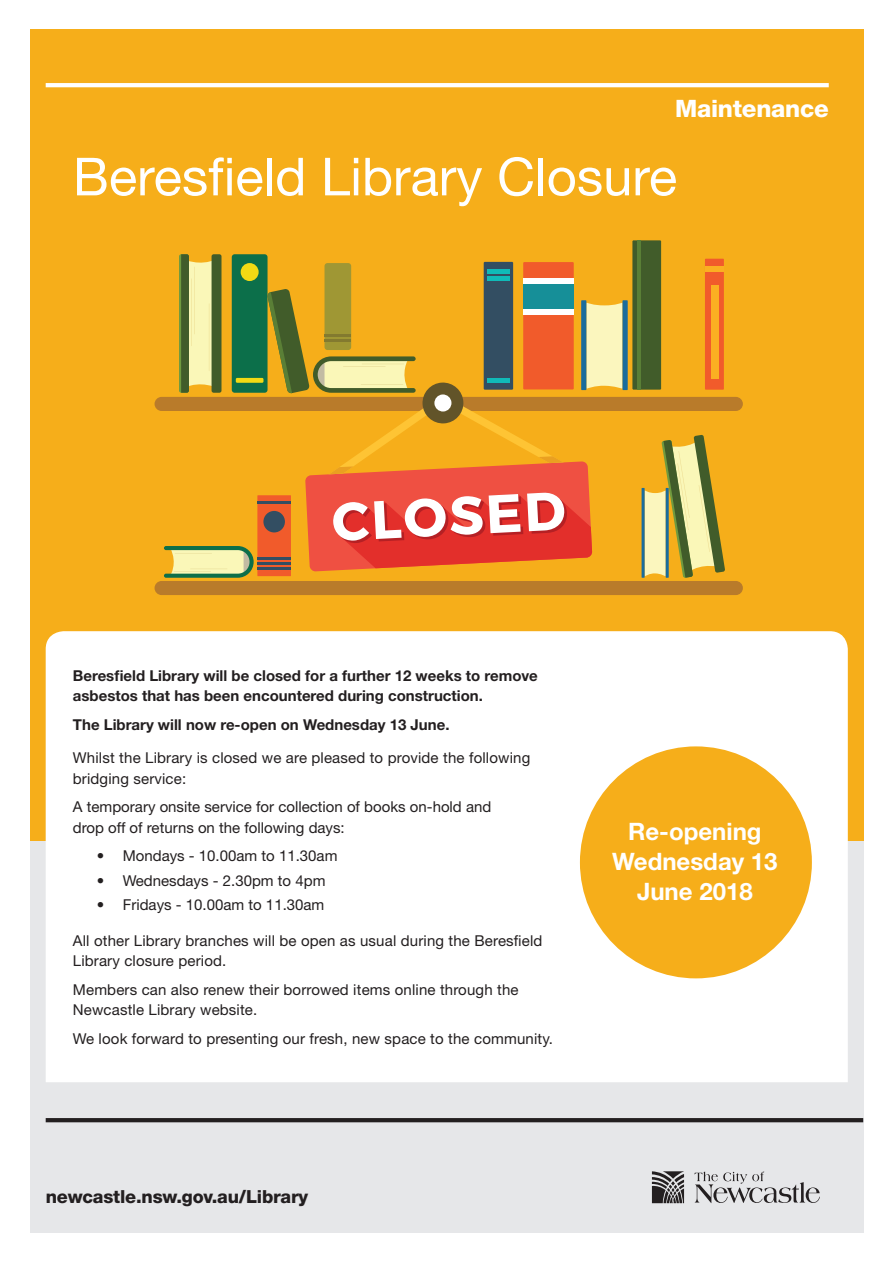
<style>
.page{position:relative;width:893px;height:1263px;background:#fff}
.page>*{position:absolute;margin:0;border:0;box-sizing:border-box;transform-origin:0 0}
.t1{font:52.5px "Helvetica Neue LT Std";color:#fff}
.t2{font:700 24px/30px "Helvetica Neue LT Std";color:#fff;text-align:center}
.t3{font:800 24px "Helvetica Neue LT Std";letter-spacing:-.01em;color:#fff}
.t4{font:800 18px "Helvetica Neue LT Std";letter-spacing:-.01em;color:#231f20}
.t5{font:15px/20.1px "Helvetica Neue LT Std";letter-spacing:.01em;color:#231f20}
.t6{font:700 15px/20.1px "Helvetica Neue LT Std";color:#231f20}
</style>
<div class="page">
<div style="left:30px;top:678px;width:833px;height:555px;background:#e6e7e9"></div>
<div style="left:30px;top:30px;width:833px;height:811px;background:#f6ae1a"></div>
<svg style="left:694px;top:1171px;width:126px;height:32px"></svg>
<svg style="left:652px;top:1171px;width:32px;height:32px"></svg>
<svg style="left:46px;top:1118px;width:817px;height:4px;background:#262223"></svg>
<hr style="left:46px;top:83px;width:783px;height:4px;background:#fff">
<div style="left:155px;top:397px;width:588px;height:14px;background:#b97b2a;border-radius:7px"></div>
<div style="left:155px;top:581px;width:588px;height:14px;background:#b97b2a;border-radius:7px"></div>
<svg style="left:164px;top:240px;width:561px;height:338px"></svg>
<div style="left:46px;top:631px;width:802px;height:451px;background:#fff"></div>
<div style="left:580px;top:746px;width:232px;height:232px;background:#f6ae1a;border-radius:50%"></div>
<h2 class="t3" style="left:675px;top:94px;width:155px">Maintenance</h2>
<h1 class="t1" style="left:73px;top:145px;width:606px">Beresfield Library Closure</h1>
<p class="t6" style="left:73px;top:665px;width:466px">Beresfield Library will be closed for a further 12 weeks to remove asbestos that has been encountered during construction.</p>
<p class="t6" style="left:73px;top:714px;width:378px">The Library will now re-open on Wednesday 13 June.</p>
<p class="t5" style="left:73px;top:748px;width:459px">Whilst the Library is closed we are pleased to provide the following bridging service:</p>
<p class="t5" style="left:73px;top:797px;width:420px">A temporary onsite service for collection of books on-hold and drop off of returns on the following days:</p>
<p class="t5" style="left:97px;top:846px;width:242px">• Mondays - 10.00am to 11.30am</p>
<p class="t5" style="left:97px;top:870px;width:230px">• Wednesdays - 2.30pm to 4pm</p>
<p class="t5" style="left:97px;top:895px;width:229px">• Fridays - 10.00am to 11.30am</p>
<p class="t5" style="left:73px;top:930px;width:471px">All other Library branches will be open as usual during the Beresfield<br>Library closure period.</p>
<p class="t5" style="left:73px;top:979px;width:447px">Members can also renew their borrowed items online through the<br>Newcastle Library website.</p>
<p class="t5" style="left:73px;top:1029px;width:482px">We look forward to presenting our fresh, new space to the community.</p>
<p class="t4" style="left:46px;top:1186px;width:264px">newcastle.nsw.gov.au/Library</p>
<h2 class="t2" style="left:612px;top:816px;width:167px">Re-opening<br>Wednesday 13<br>June 2018</h2>
</div>
